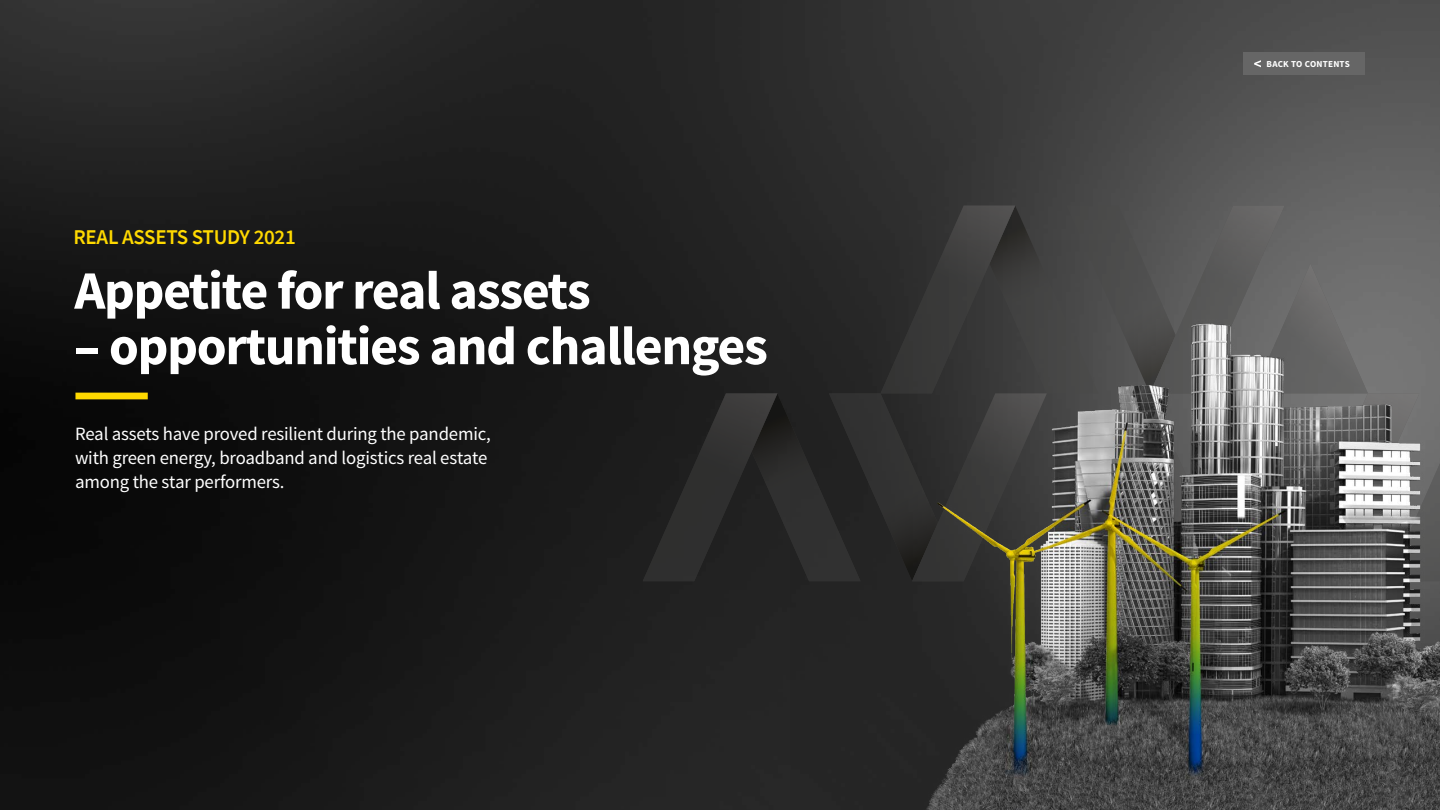
<style>
.page{position:relative;width:1440px;height:810px;background:#fff}
.page>*{position:absolute;margin:0;border:0;box-sizing:border-box;transform-origin:0 0}
.t1{font:700 54px "Source Sans Pro";letter-spacing:-.025em;color:#fff}
.t2{font:600 21px "Source Sans Pro";letter-spacing:-.015em;color:#ffd900}
.t3{font:18.75px/24px "Source Sans Pro";letter-spacing:-.01em;color:#fff}
.t4{font:700 9.15px "Source Sans Pro";letter-spacing:.025em;color:#fff}
</style>
<div class="page">
<img style="left:0;top:0;width:1440px;height:810px">
<svg style="left:643px;top:206px;width:797px;height:375px;background:#2f2f2f"></svg>
<img style="left:790px;top:240px;width:650px;height:570px">
<div style="left:75px;top:393px;width:73px;height:6px;background:#ffd900"></div>
<div style="left:1243px;top:52px;width:122px;height:23px;background:#666"></div>
<svg style="left:1254px;top:60px;width:7px;height:7px"></svg>
<p class="t2" style="left:74px;top:223px;width:224px">REAL ASSETS STUDY 2021</p>
<h1 class="t1" style="left:74px;top:256px;width:518px">Appetite for real assets</h1>
<h1 class="t1" style="left:74px;top:312px;width:695px">– opportunities and challenges</h1>
<p class="t3" style="left:75px;top:422px;width:417px">Real assets have proved resilient during the pandemic, with green energy, broadband and logistics real estate among the star performers.</p>
<p class="t4" style="left:1267px;top:58px;width:85px">BACK TO CONTENTS</p>
</div>
